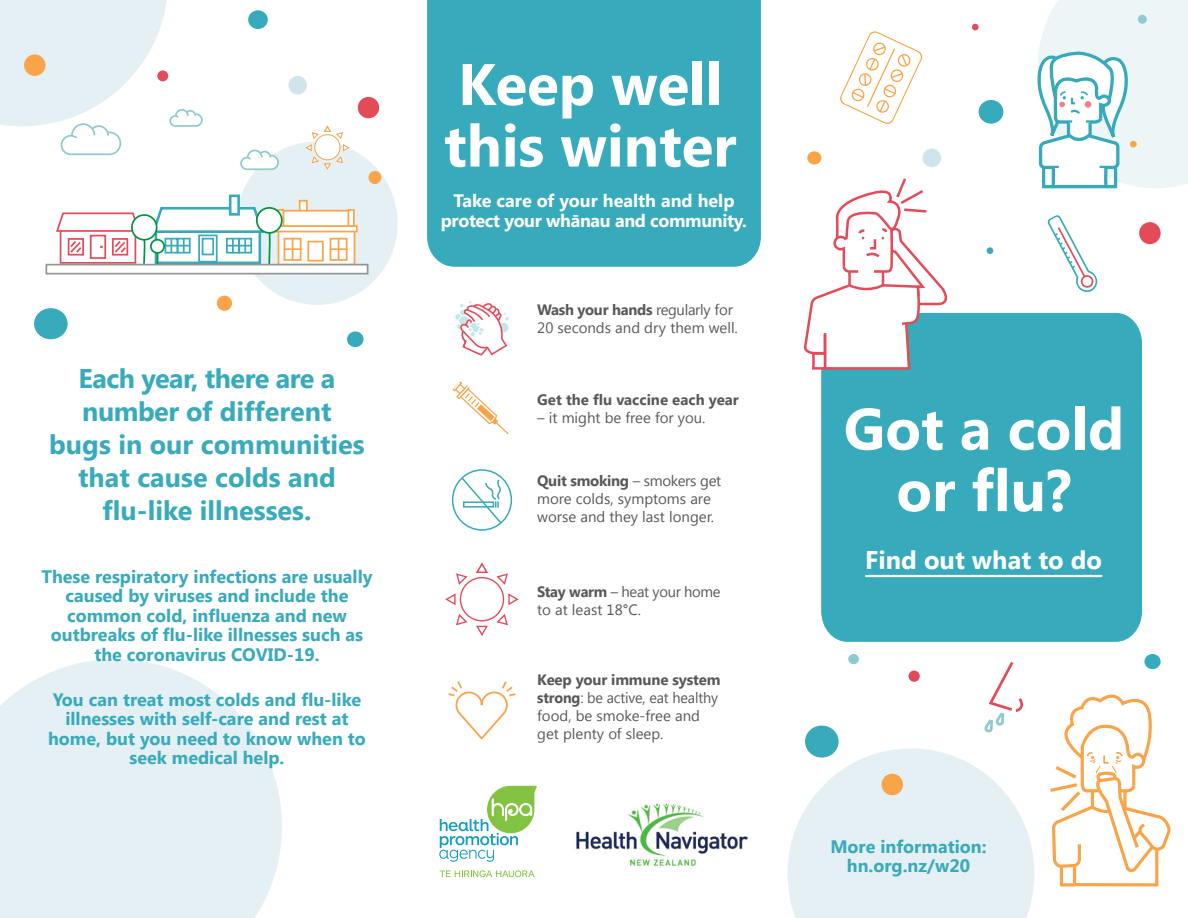
<style>
.page{position:relative;width:1188px;height:918px;background:#fff}
.page>*{position:absolute;margin:0;border:0;box-sizing:border-box;transform-origin:0 0}
.Heading{font:700 58.5px/61.5px "Segoe UI";color:#fff;text-align:center}
.t1{font:700 27px/33px "Segoe UI";color:#37aabb;text-align:center}
.Front_Page_sub_headi{font:700 25.5px "Segoe UI";color:#fff}
.Sub_heading{font:700 18px/19.5px "Segoe UI";color:#37aabb;text-align:center}
.Sub_heading-2{font:700 18px/19.5px "Segoe UI";letter-spacing:-.02em;color:#fff;text-align:center}
.Body{font:15px/18px "Segoe UI";color:#57585a}
.Body-2{font:15px/18px "Segoe UI";color:#57585a;scale:.96 1}
.Body-3{font:15px/18px "Segoe UI";letter-spacing:-.02em;color:#57585a}
.Body-4{font:700 15px "Segoe UI";color:#57585a}
.s1{font-weight:700}
</style>
<div class="page">
<svg style="left:448px;top:681px;width:68px;height:59px"></svg>
<div style="left:821px;top:313px;width:321px;height:329px;background:#37aabb"></div>
<svg style="left:0;top:659px;width:282px;height:259px;background:#e6f1f5"></svg>
<div style="left:427px;top:0;width:334px;height:267px;background:#37aabb"></div>
<svg style="left:787px;top:748px;width:247px;height:170px"></svg>
<svg style="left:804px;top:178px;width:143px;height:192px"></svg>
<hr style="left:865px;top:575px;width:237px;height:2px;background:#fff">
<div style="left:923px;top:149px;width:18px;height:18px;background:#cfe5eb;border-radius:50%"></div>
<svg style="left:984px;top:662px;width:40px;height:71px"></svg>
<div style="left:805px;top:726px;width:34px;height:32px;background:#37aabb;border-radius:50%"></div>
<div style="left:882px;top:774px;width:21px;height:21px;background:#f9a449;border-radius:50%"></div>
<div style="left:972px;top:24px;width:7px;height:6px;background:#e34b59;border-radius:50%"></div>
<svg style="left:1047px;top:215px;width:51px;height:77px"></svg>
<svg style="left:840px;top:31px;width:83px;height:93px"></svg>
<div style="left:987px;top:247px;width:6px;height:7px;background:#37aabb;border-radius:50%"></div>
<div style="left:909px;top:671px;width:11px;height:11px;background:#e34b59;border-radius:50%"></div>
<div style="left:848px;top:654px;width:11px;height:10px;background:#8ecbce;border-radius:50%"></div>
<div style="left:457px;top:323px;width:7px;height:7px;background:#c3e6eb;border-radius:50%"></div>
<div style="left:456px;top:322px;width:8px;height:8px;border:1px solid #fff;border-radius:50%"></div>
<div style="left:455px;top:314px;width:7px;height:7px;background:#c3e6eb;border-radius:50%"></div>
<div style="left:454px;top:313px;width:8px;height:8px;border:1px solid #fff;border-radius:50%"></div>
<div style="left:458px;top:315px;width:12px;height:12px;border:1px solid #fff;border-radius:50%"></div>
<svg style="left:459px;top:301px;width:50px;height:55px"></svg>
<svg style="left:452px;top:381px;width:57px;height:54px"></svg>
<svg style="left:495px;top:573px;width:13px;height:13px"></svg>
<svg style="left:508px;top:593px;width:10px;height:13px"></svg>
<svg style="left:495px;top:613px;width:13px;height:13px"></svg>
<svg style="left:476px;top:625px;width:12px;height:11px"></svg>
<svg style="left:456px;top:613px;width:13px;height:13px"></svg>
<svg style="left:446px;top:593px;width:10px;height:13px"></svg>
<svg style="left:456px;top:573px;width:13px;height:13px"></svg>
<svg style="left:476px;top:563px;width:12px;height:10px"></svg>
<div style="left:460px;top:578px;width:44px;height:43px;background:#fff;border-radius:50%"></div>
<div style="left:460px;top:577px;width:44px;height:44px;border:1px solid #e34b59;border-radius:50%"></div>
<svg style="left:453px;top:470px;width:58px;height:60px"></svg>
<div style="left:452px;top:469px;width:60px;height:62px;border:1px solid #36aabb;border-radius:50%"></div>
<svg style="left:460px;top:476px;width:43px;height:49px"></svg>
<div style="left:236px;top:141px;width:162px;height:164px;background:#e4f0f4;border-radius:50%"></div>
<div style="left:288px;top:76px;width:19px;height:18px;background:#cfe5eb;border-radius:50%"></div>
<div style="left:347px;top:331px;width:17px;height:16px;background:#37aabb;border-radius:50%"></div>
<div style="left:34px;top:308px;width:34px;height:31px;background:#37aabb;border-radius:50%"></div>
<div style="left:368px;top:171px;width:13px;height:13px;background:#f9a449;border-radius:50%"></div>
<div style="left:217px;top:296px;width:15px;height:15px;background:#f9a449;border-radius:50%"></div>
<div style="left:248px;top:10px;width:20px;height:19px;background:#37aabb;border-radius:50%"></div>
<div style="left:358px;top:97px;width:21px;height:21px;background:#e34b59;border-radius:50%"></div>
<svg style="left:305px;top:125px;width:45px;height:45px"></svg>
<div style="left:315px;top:135px;width:25px;height:25px;background:#fff;border-radius:50%"></div>
<div style="left:314px;top:134px;width:26px;height:26px;border:1px solid #f9a449;border-radius:50%"></div>
<svg style="left:240px;top:149px;width:40px;height:22px"></svg>
<svg style="left:0;top:0;width:203px;height:156px"></svg>
<div style="left:300px;top:201px;width:7px;height:13px;background:#fff"></div>
<div style="left:299px;top:200px;width:9px;height:15px;border:2px solid #f9a449"></div>
<div style="left:283px;top:211px;width:68px;height:16px;background:#fff"></div>
<div style="left:283px;top:210px;width:69px;height:17px;border:2px solid #f9a449"></div>
<div style="left:278px;top:210px;width:5px;height:17px;background:#e0f1e8"></div>
<div style="left:277px;top:209px;width:7px;height:18px;border:2px solid #f9a449"></div>
<div style="left:348px;top:210px;width:6px;height:17px;background:#fff"></div>
<div style="left:348px;top:209px;width:7px;height:18px;border:2px solid #f9a449"></div>
<svg style="left:281px;top:232px;width:71px;height:30px"></svg>
<div style="left:278px;top:228px;width:77px;height:37px;border:2px solid #f9a449"></div>
<div style="left:274px;top:226px;width:83px;height:6px;background:#fff"></div>
<div style="left:273px;top:225px;width:85px;height:7px;border:2px solid #f9a449"></div>
<div style="left:229px;top:195px;width:11px;height:21px;border:3px solid #36aabb"></div>
<svg style="left:55px;top:206px;width:216px;height:58px"></svg>
<div style="left:257px;top:208px;width:25px;height:25px;background:#fff;border-radius:50%"></div>
<div style="left:256px;top:207px;width:27px;height:27px;border:2px solid #009444;border-radius:50%"></div>
<div style="left:308px;top:242px;width:15px;height:19px;background:#fff"></div>
<div style="left:307px;top:241px;width:17px;height:21px;border:2px solid #f9a449"></div>
<div style="left:284px;top:238px;width:18px;height:23px;border:2px solid #f9a449"></div>
<svg style="left:284px;top:239px;width:18px;height:21px"></svg>
<div style="left:330px;top:238px;width:18px;height:23px;border:2px solid #f9a449"></div>
<svg style="left:330px;top:239px;width:18px;height:21px"></svg>
<div style="left:46px;top:265px;width:322px;height:9px;background:#fff"></div>
<div style="left:46px;top:264px;width:322px;height:11px;border:2px solid #939598"></div>
<svg style="left:1050px;top:695px;width:121px;height:191px"></svg>
<svg style="left:1037px;top:0;width:151px;height:188px"></svg>
<div style="left:979px;top:100px;width:24px;height:24px;background:#37aabb;border-radius:50%"></div>
<div style="left:1139px;top:222px;width:22px;height:22px;background:#e34b59;border-radius:50%"></div>
<div style="left:807px;top:151px;width:14px;height:13px;background:#f9a449;border-radius:50%"></div>
<div style="left:1144px;top:654px;width:17px;height:15px;background:#37aabb;border-radius:50%"></div>
<svg style="left:439px;top:786px;width:98px;height:76px"></svg>
<svg style="left:440px;top:870px;width:95px;height:7px"></svg>
<img style="left:576px;top:803px;width:173px;height:63px">
<p class="t1" style="left:49px;top:361px;width:317px">Each year, there are a number of different bugs in our communities that cause colds and flu-like illnesses.</p>
<p class="Sub_heading" style="left:41px;top:566px;width:333px">These respiratory infections are usually caused by viruses and include the common cold, influenza and new outbreaks of flu-like illnesses such as the coronavirus COVID-19.</p>
<p class="Sub_heading" style="left:48px;top:689px;width:319px">You can treat most colds and flu-like illnesses with self-care and rest at home, but you need to know when to seek medical help.</p>
<p class="Heading" style="left:444px;top:50px;width:294px;text-align:left">Keep well this winter</p>
<p class="Sub_heading-2" style="left:441px;top:190px;width:308px">Take care of your health and help protect your whānau and community.</p>
<p class="Body" style="left:537px;top:300px;width:202px"><span class="s1">Wash your hands</span> regularly for<br>20 seconds and dry them well.</p>
<p class="Body-4" style="left:537px;top:389px;width:203px">Get the flu vaccine each year</p>
<p class="Body" style="left:537px;top:408px;width:170px">– it might be free for you.</p>
<p class="Body" style="left:537px;top:471px;width:186px"><span class="s1">Quit smoking</span> – smokers get more colds, symptoms are worse and they last longer.</p>
<p class="Body-3" style="left:537px;top:582px;width:185px"><span class="s1">Stay warm</span> – heat your home to at least 18°C.</p>
<p class="Body-2" style="left:537px;top:670px;width:192px"><span class="s1">Keep your immune system strong</span>: be active, eat healthy food, be smoke-free and get plenty of sleep.</p>
<p class="Heading" style="left:844px;top:395px;width:282px">Got a cold or flu?</p>
<p class="Front_Page_sub_headi" style="left:865px;top:541px;width:238px">Find out what to do</p>
<p class="Sub_heading" style="left:830px;top:836px;width:158px">More information: hn.org.nz/w20</p>
</div>
